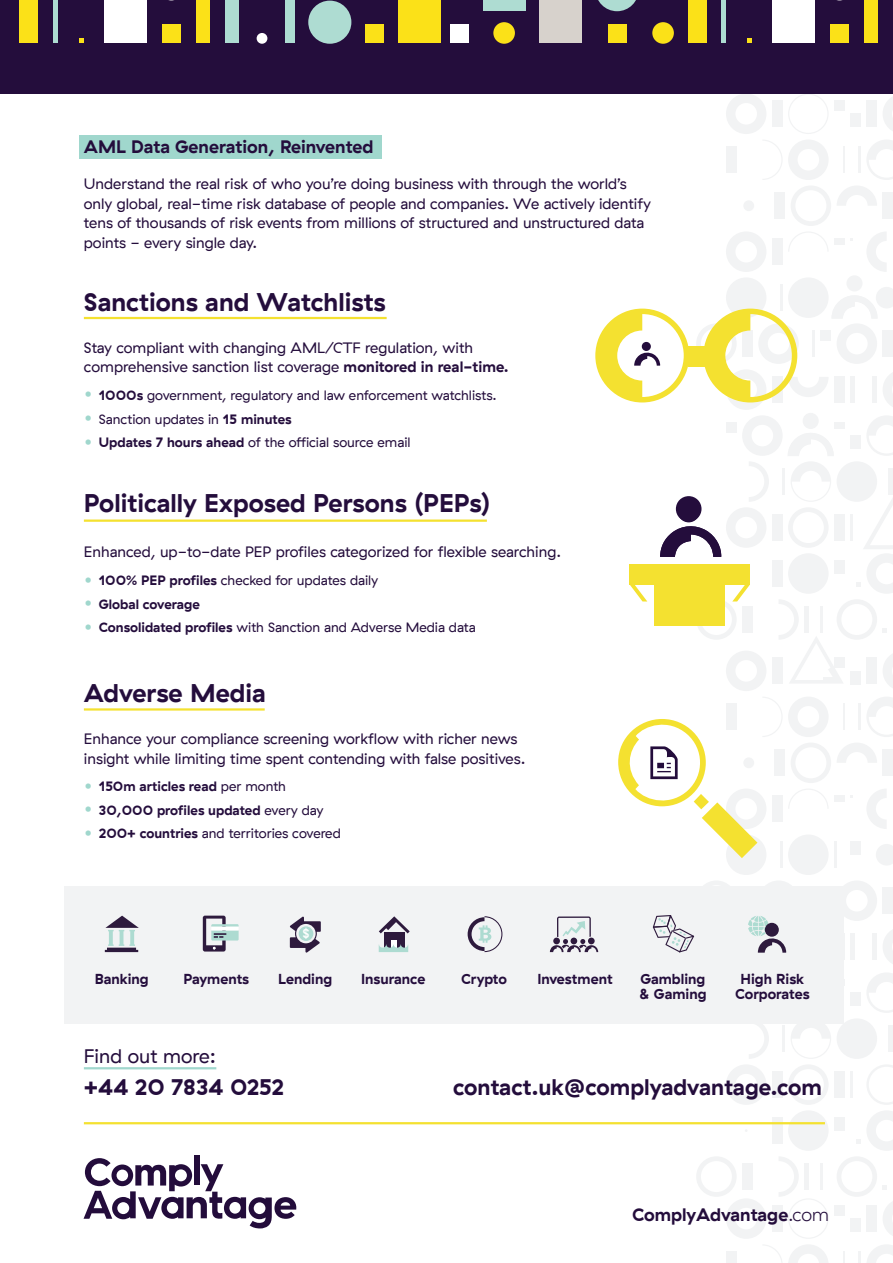
<style>
.page{position:relative;width:893px;height:1263px;background:#fff}
.page>*{position:absolute;margin:0;border:0;box-sizing:border-box;transform-origin:0 0}
.t1{font:700 25.5px "GT Haptik";color:#240d3c}
.t2{font:700 22.5px "GT Haptik";letter-spacing:-.005em;color:#240d3c}
.t3{font:19.5px "GT Haptik";color:#240d3c}
.t4{font:700 18px "GT Haptik";color:#240d3c}
.t5{font:15px/19.5px "GT Haptik";color:#240d3c}
.t6{font:700 14.4px "GT Haptik";color:#240d3c}
.t7{font:13.5px "GT Haptik";color:#240d3c}
.t8{font:700 13.5px "GT Haptik";color:#240d3c}
.t9{font:500 13.2px "GT Haptik";color:#fff}
.s1{font-weight:700}
.s2{font-size:21px;color:#a0d7cd}
.s3{font-weight:400;font-size:21px;color:#a0d7cd}
.s4{font-weight:400}
.s5{font-weight:300}
</style>
<div class="page">
<div style="left:866px;top:100px;width:11px;height:27px;background:#f2f3f4"></div>
<div style="left:834px;top:100px;width:11px;height:11px;background:#f2f3f4"></div>
<div style="left:850px;top:114px;width:11px;height:13px;background:#f2f3f4"></div>
<svg style="left:788px;top:94px;width:40px;height:40px"></svg>
<svg style="left:883px;top:97px;width:10px;height:34px"></svg>
<div style="left:883px;top:192px;width:10px;height:27px;background:#f2f3f4"></div>
<div style="left:788px;top:277px;width:41px;height:41px;background:#f2f3f4;border-radius:50%"></div>
<svg style="left:726px;top:94px;width:40px;height:40px"></svg>
<div style="left:834px;top:238px;width:11px;height:7px;background:#f2f3f4"></div>
<svg style="left:867px;top:232px;width:19px;height:40px"></svg>
<hr style="left:780px;top:284px;width:3px;height:27px;background:#f2f3f4">
<div style="left:726px;top:277px;width:40px;height:41px;background:#f2f3f4;border-radius:50%"></div>
<svg style="left:726px;top:140px;width:105px;height:132px"></svg>
<svg style="left:837px;top:140px;width:56px;height:66px"></svg>
<div style="left:772px;top:100px;width:11px;height:27px;background:#f2f3f4"></div>
<div style="left:883px;top:749px;width:10px;height:27px;background:#f2f3f4"></div>
<div style="left:850px;top:841px;width:11px;height:14px;background:#f2f3f4"></div>
<hr style="left:834px;top:841px;width:2px;height:27px;background:#f2f3f4">
<svg style="left:876px;top:844px;width:17px;height:21px"></svg>
<div style="left:788px;top:834px;width:41px;height:41px;background:#f2f3f4;border-radius:50%"></div>
<svg style="left:837px;top:881px;width:56px;height:132px"></svg>
<div style="left:888px;top:1025px;width:5px;height:27px;background:#f2f3f4"></div>
<div style="left:837px;top:1018px;width:40px;height:41px;background:#f2f3f4;border-radius:50%"></div>
<div style="left:834px;top:795px;width:11px;height:7px;background:#f2f3f4"></div>
<svg style="left:867px;top:789px;width:19px;height:40px"></svg>
<hr style="left:780px;top:841px;width:3px;height:27px;background:#f2f3f4">
<div style="left:726px;top:834px;width:40px;height:41px;background:#f2f3f4;border-radius:50%"></div>
<div style="left:834px;top:1117px;width:11px;height:13px;background:#f2f3f4"></div>
<div style="left:788px;top:1110px;width:41px;height:41px;background:#f2f3f4;border-radius:50%"></div>
<div style="left:772px;top:1117px;width:11px;height:27px;background:#f2f3f4"></div>
<svg style="left:726px;top:697px;width:105px;height:128px"></svg>
<svg style="left:837px;top:697px;width:56px;height:66px"></svg>
<div style="left:834px;top:1071px;width:11px;height:27px;background:#f2f3f4"></div>
<div style="left:834px;top:1205px;width:11px;height:11px;background:#f2f3f4"></div>
<svg style="left:696px;top:1157px;width:132px;height:106px"></svg>
<svg style="left:837px;top:1065px;width:56px;height:198px"></svg>
<div style="left:772px;top:1205px;width:11px;height:27px;background:#f2f3f4"></div>
<div style="left:0;top:0;width:893px;height:94px;background:#240d3c"></div>
<div style="left:194px;top:1156px;width:6px;height:29px;background:#230c3b"></div>
<svg style="left:84px;top:1158px;width:212px;height:70px"></svg>
<div style="left:104px;top:1px;width:43px;height:42px;background:#fff"></div>
<div style="left:365px;top:24px;width:19px;height:19px;background:#fbe118"></div>
<div style="left:308px;top:1px;width:43px;height:43px;background:#aedcd2;border-radius:50%"></div>
<div style="left:162px;top:24px;width:19px;height:19px;background:#fbe118"></div>
<svg style="left:79px;top:39px;width:4px;height:4px"></svg>
<div style="left:285px;top:0;width:10px;height:43px;background:#aedcd2"></div>
<div style="left:19px;top:0;width:19px;height:43px;background:#fbe118"></div>
<div style="left:53px;top:0;width:5px;height:43px;background:#aedcd2"></div>
<div style="left:398px;top:1px;width:43px;height:42px;background:#fbe118"></div>
<div style="left:196px;top:1px;width:13px;height:42px;background:#fbe118"></div>
<div style="left:225px;top:1px;width:14px;height:42px;background:#aedcd2"></div>
<div style="left:257px;top:33px;width:10px;height:11px;background:#fff;border-radius:50%"></div>
<div style="left:772px;top:1px;width:43px;height:42px;background:#fff"></div>
<div style="left:608px;top:24px;width:18px;height:19px;background:#fbe118"></div>
<svg style="left:598px;top:0;width:38px;height:11px"></svg>
<div style="left:830px;top:24px;width:19px;height:19px;background:#fbe118"></div>
<div style="left:652px;top:22px;width:22px;height:22px;background:#fbe118;border-radius:50%"></div>
<div style="left:483px;top:0;width:42px;height:11px;background:#aedcd2"></div>
<div style="left:493px;top:22px;width:22px;height:22px;background:#fbe118;border-radius:50%"></div>
<svg style="left:747px;top:39px;width:5px;height:4px"></svg>
<div style="left:688px;top:0;width:18px;height:43px;background:#fbe118"></div>
<div style="left:721px;top:0;width:5px;height:43px;background:#aedcd2"></div>
<div style="left:539px;top:1px;width:43px;height:42px;background:#d7d2cc"></div>
<div style="left:864px;top:1px;width:14px;height:42px;background:#fbe118"></div>
<div style="left:450px;top:24px;width:19px;height:19px;background:#fff"></div>
<div style="left:846px;top:275px;width:16px;height:16px;background:#f2f3f4;border-radius:50%"></div>
<div style="left:65px;top:887px;width:779px;height:137px;background:#f2f3f4"></div>
<svg style="left:105px;top:916px;width:34px;height:36px"></svg>
<svg style="left:203px;top:916px;width:36px;height:35px"></svg>
<svg style="left:290px;top:916px;width:31px;height:37px"></svg>
<div style="left:299px;top:926px;width:14px;height:15px;background:#addbd1;border-radius:50%"></div>
<div style="left:384px;top:932px;width:21px;height:18px;background:#2e1a3d"></div>
<div style="left:391px;top:941px;width:6px;height:8px;background:#fff"></div>
<svg style="left:379px;top:916px;width:31px;height:18px"></svg>
<svg style="left:379px;top:944px;width:29px;height:8px"></svg>
<svg style="left:468px;top:916px;width:34px;height:36px"></svg>
<svg style="left:550px;top:916px;width:48px;height:36px"></svg>
<hr style="left:84px;top:1067px;width:132px;height:2px;background:#a0d7cd">
<hr style="left:84px;top:1122px;width:741px;height:2px;background:#f4e130">
<div style="left:79px;top:135px;width:302px;height:24px;background:#a0d7cd"></div>
<hr style="left:84px;top:317px;width:303px;height:2px;background:#f4e130">
<hr style="left:84px;top:519px;width:403px;height:3px;background:#f4e130">
<hr style="left:84px;top:708px;width:181px;height:3px;background:#f4e130">
<svg style="left:702px;top:802px;width:55px;height:56px"></svg>
<svg style="left:694px;top:794px;width:15px;height:15px"></svg>
<svg style="left:618px;top:719px;width:88px;height:87px"></svg>
<svg style="left:595px;top:287px;width:298px;height:404px"></svg>
<svg style="left:653px;top:881px;width:178px;height:224px"></svg>
<p class="t4" style="left:84px;top:136px;width:291px">AML Data Generation, Reinvented</p>
<p class="t5" style="left:84px;top:175px;width:569px">Understand the real risk of who you’re doing business with through the world’s only global, real-time risk database of people and companies. We actively identify tens of thousands of risk events from millions of structured and unstructured data points - every single day.</p>
<p class="t1" style="left:84px;top:286px;width:303px">Sanctions and Watchlists</p>
<p class="t5" style="left:84px;top:338px;width:426px">Stay compliant with changing AML/CTF regulation, with comprehensive sanction list coverage <span class="s1">monitored in real-time.</span></p>
<p class="t7" style="left:84px;top:387px;width:414px"><span class="s2">•</span> <span class="s1">1000s</span> government, regulatory and law enforcement watchlists.</p>
<p class="t7" style="left:84px;top:411px;width:209px"><span class="s2">•</span> Sanction updates in <span class="s1">15 minutes</span></p>
<p class="t7" style="left:84px;top:434px;width:328px"><span class="s2">•</span> <span class="s1">Updates 7 hours ahead</span> of the official source email</p>
<p class="t1" style="left:84px;top:488px;width:408px">Politically Exposed Persons (PEPs)</p>
<p class="t5" style="left:84px;top:542px;width:479px">Enhanced, up-to-date PEP profiles categorized for flexible searching.</p>
<p class="t7" style="left:84px;top:572px;width:296px"><span class="s2">•</span> <span class="s1">100% PEP profiles</span> checked for updates daily</p>
<p class="t8" style="left:84px;top:596px;width:117px"><span class="s3">•</span> Global coverage</p>
<p class="t7" style="left:84px;top:619px;width:393px"><span class="s2">•</span> <span class="s1">Consolidated profiles</span> with Sanction and Adverse Media data</p>
<p class="t1" style="left:84px;top:678px;width:184px">Adverse Media</p>
<p class="t5" style="left:84px;top:729px;width:443px">Enhance your compliance screening workflow with richer news insight while limiting time spent contending with false positives.</p>
<p class="t8" style="left:84px;top:778px;width:204px"><span class="s3">•</span> 150m articles read <span class="s4">per month</span></p>
<p class="t8" style="left:84px;top:802px;width:241px"><span class="s3">•</span> 30,000 profiles updated <span class="s4">every day</span></p>
<p class="t7" style="left:84px;top:826px;width:258px"><span class="s2">•</span> <span class="s1">200+ countries</span> and territories covered</p>
<p class="t9" style="left:303px;top:926px;width:9px">$</p>
<p class="t6" style="left:95px;top:970px;width:56px">Banking</p>
<p class="t6" style="left:183px;top:970px;width:67px">Payments</p>
<p class="t6" style="left:278px;top:970px;width:56px">Lending</p>
<p class="t6" style="left:361px;top:970px;width:66px">Insurance</p>
<p class="t6" style="left:461px;top:970px;width:47px">Crypto</p>
<p class="t6" style="left:537px;top:970px;width:77px">Investment</p>
<p class="t6" style="left:640px;top:970px;width:67px">Gambling</p>
<p class="t6" style="left:639px;top:985px;width:69px">&amp; Gaming</p>
<p class="t6" style="left:741px;top:970px;width:65px">High Risk</p>
<p class="t6" style="left:735px;top:985px;width:76px">Corporates</p>
<p class="t3" style="left:84px;top:1045px;width:134px">Find out more:</p>
<p class="t2" style="left:84px;top:1074px;width:202px">+44 20 7834 0252</p>
<p class="t2" style="left:453px;top:1074px;width:370px">contact.uk@complyadvantage.com</p>
<p class="t4" style="left:632px;top:1204px;width:198px">ComplyAdvantage<span class="s5">.com</span></p>
</div>
